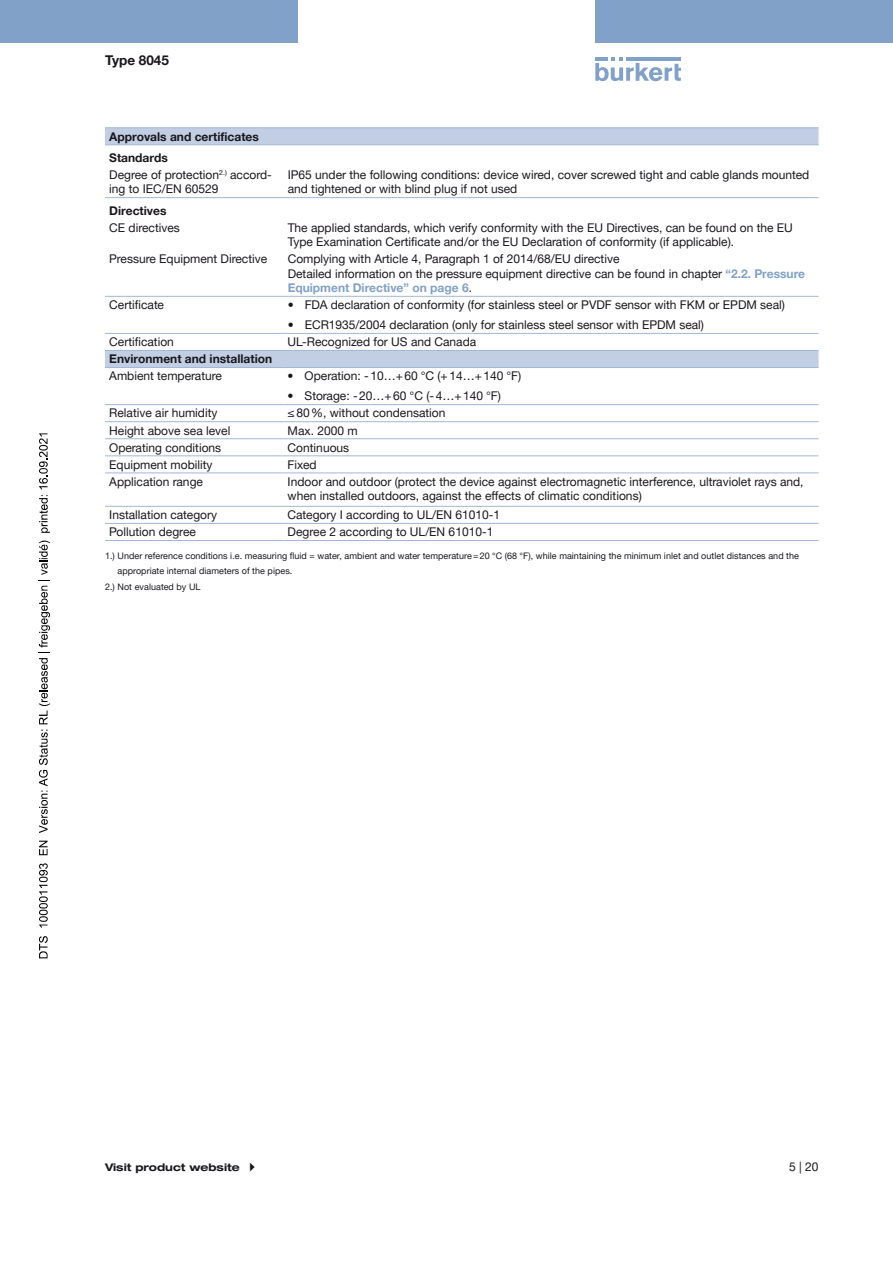
<style>
.page{position:relative;width:893px;height:1263px;background:#fff}
.page>*{position:absolute;margin:0;border:0;box-sizing:border-box;transform-origin:0 0}
.t1{font:700 13.5px "Helvetica Neue LTW1 G";color:#1a171c}
.t2{font:12px/14.4px "Helvetica Neue LTW1 G";color:#1a171c}
.t3{font:700 12px/21.3px "Helvetica Neue LTW1 G";color:#1a171c}
.t4{font:700 expanded 10.5px "Helvetica Neue LTW1 G";color:#1a171c}
.t5{font:9px "Helvetica Neue LTW1 G";letter-spacing:.005em;color:#1a171c}
.s1{font-weight:700;color:#81a1c8}
</style>
<div class="page">
<svg style="left:595px;top:57px;width:86px;height:24px"></svg>
<hr style="left:626px;top:57px;width:55px;height:4px;background:#81a1c8">
<div style="left:0;top:0;width:298px;height:42px;background:#81a1c8"></div>
<div style="left:595px;top:0;width:298px;height:42px;background:#81a1c8"></div>
<svg style="left:105px;top:128px;width:714px;height:239px"></svg>
<hr style="left:105px;top:367px;width:178px;height:1px;background:#a1b7d6">
<hr style="left:283px;top:367px;width:536px;height:1px;background:#a1b7d6">
<hr style="left:105px;top:404px;width:178px;height:1px;background:#a1b7d6">
<hr style="left:283px;top:404px;width:536px;height:1px;background:#a1b7d6">
<hr style="left:283px;top:540px;width:536px;height:1px;background:#a1b7d6">
<hr style="left:105px;top:350px;width:178px;height:1px;background:#a1b7d6">
<hr style="left:283px;top:350px;width:536px;height:1px;background:#a1b7d6">
<hr style="left:105px;top:296px;width:178px;height:1px;background:#a1b7d6">
<hr style="left:283px;top:296px;width:536px;height:1px;background:#a1b7d6">
<hr style="left:105px;top:333px;width:178px;height:1px;background:#a1b7d6">
<hr style="left:283px;top:333px;width:536px;height:1px;background:#a1b7d6">
<hr style="left:105px;top:438px;width:178px;height:1px;background:#a1b7d6">
<hr style="left:283px;top:438px;width:536px;height:1px;background:#a1b7d6">
<hr style="left:105px;top:421px;width:178px;height:1px;background:#a1b7d6">
<hr style="left:283px;top:421px;width:536px;height:1px;background:#a1b7d6">
<hr style="left:105px;top:456px;width:178px;height:1px;background:#a1b7d6">
<hr style="left:283px;top:456px;width:536px;height:1px;background:#a1b7d6">
<hr style="left:105px;top:473px;width:178px;height:1px;background:#a1b7d6">
<hr style="left:283px;top:473px;width:536px;height:1px;background:#a1b7d6">
<hr style="left:105px;top:506px;width:178px;height:1px;background:#a1b7d6">
<hr style="left:283px;top:506px;width:536px;height:1px;background:#a1b7d6">
<hr style="left:105px;top:523px;width:178px;height:1px;background:#a1b7d6">
<hr style="left:283px;top:523px;width:536px;height:1px;background:#a1b7d6">
<hr style="left:105px;top:540px;width:178px;height:1px;background:#a1b7d6">
<hr style="left:105px;top:197px;width:178px;height:1px;background:#a1b7d6">
<hr style="left:283px;top:197px;width:536px;height:1px;background:#a1b7d6">
<hr style="left:105px;top:127px;width:178px;height:1px;background:#a1b7d6">
<hr style="left:283px;top:127px;width:536px;height:1px;background:#a1b7d6">
<hr style="left:105px;top:145px;width:178px;height:1px;background:#a1b7d6">
<hr style="left:283px;top:145px;width:536px;height:1px;background:#a1b7d6">
<svg style="left:39px;top:936px;width:9px;height:22px"></svg>
<svg style="left:39px;top:863px;width:9px;height:64px"></svg>
<svg style="left:39px;top:841px;width:9px;height:14px"></svg>
<svg style="left:39px;top:540px;width:11px;height:293px"></svg>
<svg style="left:39px;top:495px;width:11px;height:38px"></svg>
<svg style="left:39px;top:433px;width:9px;height:56px"></svg>
<p class="t1" style="left:105px;top:52px;width:65px">Type 8045</p>
<p class="t3" style="left:109px;top:126px;width:151px">Approvals and certificates<br>Standards</p>
<p class="t2" style="left:109px;top:167px;width:164px">Degree of protection<sup>2.)</sup> accord&shy;ing to IEC/EN 60529</p>
<p class="t2" style="left:288px;top:167px;width:523px">IP65 under the following conditions: device wired, cover screwed tight and cable glands mounted and tightened or with blind plug if not used</p>
<p class="t3" style="left:109px;top:200px;width:59px">Directives</p>
<p class="t2" style="left:109px;top:220px;width:72px">CE directives</p>
<p class="t2" style="left:288px;top:220px;width:507px">The applied standards, which verify conformity with the EU Directives, can be found on the EU<br>Type Examination Certificate and/or the EU Declaration of conformity (if applicable).</p>
<p class="t2" style="left:109px;top:252px;width:160px">Pressure Equipment Directive</p>
<p class="t2" style="left:288px;top:252px;width:519px">Complying with Article 4, Paragraph 1 of 2014/68/EU directive<br>Detailed information on the pressure equipment directive can be found in chapter <span class="s1">“2.2. Pressure<br>Equipment Directive” on page 6</span>.</p>
<p class="t2" style="left:109px;top:298px;width:56px">Certificate</p>
<p class="t2" style="left:288px;top:298px;width:499px">• FDA declaration of conformity (for stainless steel or PVDF sensor with FKM or EPDM seal)</p>
<p class="t2" style="left:288px;top:318px;width:418px">• ECR1935/2004 declaration (only for stainless steel sensor with EPDM seal)</p>
<p class="t2" style="left:109px;top:335px;width:66px">Certification</p>
<p class="t2" style="left:288px;top:335px;width:190px">UL-Recognized for US and Canada</p>
<p class="t3" style="left:109px;top:348px;width:164px">Environment and installation</p>
<p class="t2" style="left:109px;top:369px;width:114px">Ambient temperature</p>
<p class="t2" style="left:288px;top:369px;width:235px">• Operation: -10…+60 °C (+14…+140 °F)</p>
<p class="t2" style="left:288px;top:389px;width:215px">• Storage: -20…+60 °C (-4…+140 °F)</p>
<p class="t2" style="left:109px;top:406px;width:110px">Relative air humidity</p>
<p class="t2" style="left:288px;top:406px;width:159px">≤80%, without condensation</p>
<p class="t2" style="left:109px;top:423px;width:123px">Height above sea level</p>
<p class="t2" style="left:288px;top:423px;width:72px">Max. 2000 m</p>
<p class="t2" style="left:109px;top:440px;width:113px">Operating conditions</p>
<p class="t2" style="left:288px;top:440px;width:63px">Continuous</p>
<p class="t2" style="left:109px;top:457px;width:105px">Equipment mobility</p>
<p class="t2" style="left:288px;top:457px;width:31px">Fixed</p>
<p class="t2" style="left:109px;top:474px;width:95px">Application range</p>
<p class="t2" style="left:288px;top:474px;width:517px">Indoor and outdoor (protect the device against electromagnetic interference, ultraviolet rays and, when installed outdoors, against the effects of climatic conditions)</p>
<p class="t2" style="left:109px;top:508px;width:109px">Installation category</p>
<p class="t2" style="left:288px;top:508px;width:214px">Category I according to UL/EN 61010‑1</p>
<p class="t2" style="left:109px;top:525px;width:88px">Pollution degree</p>
<p class="t2" style="left:288px;top:525px;width:207px">Degree 2 according to UL/EN 61010‑1</p>
<p class="t5" style="left:105px;top:550px;width:695px">1.) Under reference conditions i.e. measuring fluid = water, ambient and water temperature=20 °C (68 °F), while maintaining the minimum inlet and outlet distances and the</p>
<p class="t5" style="left:118px;top:565px;width:176px">appropriate internal diameters of the pipes.</p>
<p class="t5" style="left:105px;top:581px;width:97px">2.) Not evaluated by UL</p>
<p class="t4" style="left:105px;top:1161px;width:136px">Visit product website</p>
<p class="t2" style="left:789px;top:1159px;width:31px">5 | 20</p>
</div>
